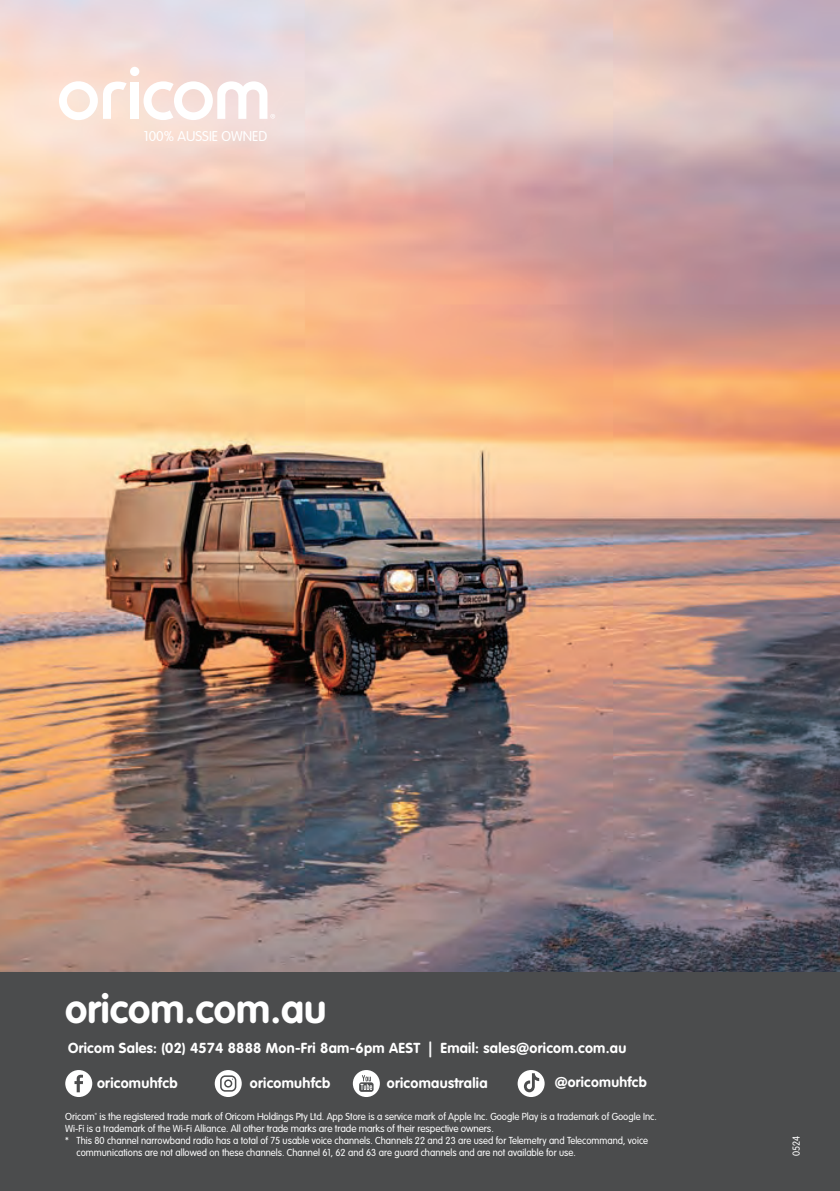
<style>
.page{position:relative;width:840px;height:1191px;background:#fff}
.page>*{position:absolute;margin:0;border:0;box-sizing:border-box;transform-origin:0 0}
.t1{font:700 40px "VAG Rounded LT Pro";color:#fff}
.t2{font:700 14.2px "VAG Rounded LT Pro";letter-spacing:.02em;color:#fff}
.t3{font:300 14px "VAG Rounded LT Pro";color:#fff}
.t4{font:700 14px "VAG Rounded LT Pro";letter-spacing:.02em;color:#fff}
.t5{font:300 10px "VAG Rounded LT Pro";color:#fff;scale:.95 1}
.t6{font:300 10px "VAG Rounded LT Pro";color:#fff}
.t7{font:300 10px "VAG Rounded LT Pro";color:#fff;scale:.96 1}
</style>
<div class="page">
<img style="left:0;top:0;width:839px;height:972px">
<div style="left:0;top:972px;width:839px;height:219px;background:#4b4c4d"></div>
<div style="left:65px;top:1070px;width:27px;height:27px;background:#fff;border-radius:50%"></div>
<svg style="left:74px;top:1074px;width:9px;height:18px"></svg>
<svg style="left:214px;top:1070px;width:27px;height:27px"></svg>
<svg style="left:220px;top:1075px;width:16px;height:16px"></svg>
<svg style="left:352px;top:1070px;width:27px;height:27px"></svg>
<svg style="left:359px;top:1082px;width:14px;height:9px"></svg>
<svg style="left:360px;top:1075px;width:12px;height:15px"></svg>
<svg style="left:57px;top:79px;width:70px;height:43px"></svg>
<div style="left:131px;top:82px;width:8px;height:37px;background:#fff"></div>
<div style="left:130px;top:67px;width:9px;height:9px;background:#fff;border-radius:50%"></div>
<svg style="left:143px;top:81px;width:132px;height:39px"></svg>
<div style="left:517px;top:1070px;width:27px;height:27px;background:#fff;border-radius:50%"></div>
<svg style="left:523px;top:1073px;width:16px;height:19px"></svg>
<h3 class="t3" style="left:144px;top:128px;width:125px">100% AUSSIE OWNED</h3>
<h1 class="t1" style="left:65px;top:984px;width:262px">oricom.com.au</h1>
<h2 class="t2" style="left:68px;top:1038px;width:559px">Oricom Sales: (02) 4574 8888 Mon-Fri 8am-6pm AEST | Email: sales@oricom.com.au</h2>
<h2 class="t2" style="left:386px;top:1073px;width:102px">oricomaustralia</h2>
<h3 class="t4" style="left:554px;top:1073px;width:93px">@oricomuhfcb</h3>
<p class="t6" style="left:65px;top:1111px;width:593px">Oricom<sup>®</sup> is the registered trade mark of Oricom Holdings Pty Ltd. App Store is a service mark of Apple Inc. Google Play is a trademark of Google Inc.</p>
<p class="t7" style="left:65px;top:1123px;width:447px">Wi-Fi is a trademark of the Wi-Fi Alliance. All other trade marks are trade marks of their respective owners.</p>
<p class="t5" style="left:65px;top:1135px;width:614px">* This 80 channel narrowband radio has a total of 75 usable voice channels. Channels 22 and 23 are used for Telemetry and Telecommand, voice</p>
<p class="t5" style="left:77px;top:1147px;width:526px">communications are not allowed on these channels. Channel 61, 62 and 63 are guard channels and are not available for use.</p>
<h2 class="t2" style="left:97px;top:1073px;width:82px">oricomuhfcb</h2>
<h2 class="t2" style="left:250px;top:1073px;width:82px">oricomuhfcb</h2>
<p class="t5" style="left:789px;top:1155px;width:23px;rotate:-90deg">0524</p>
</div>
